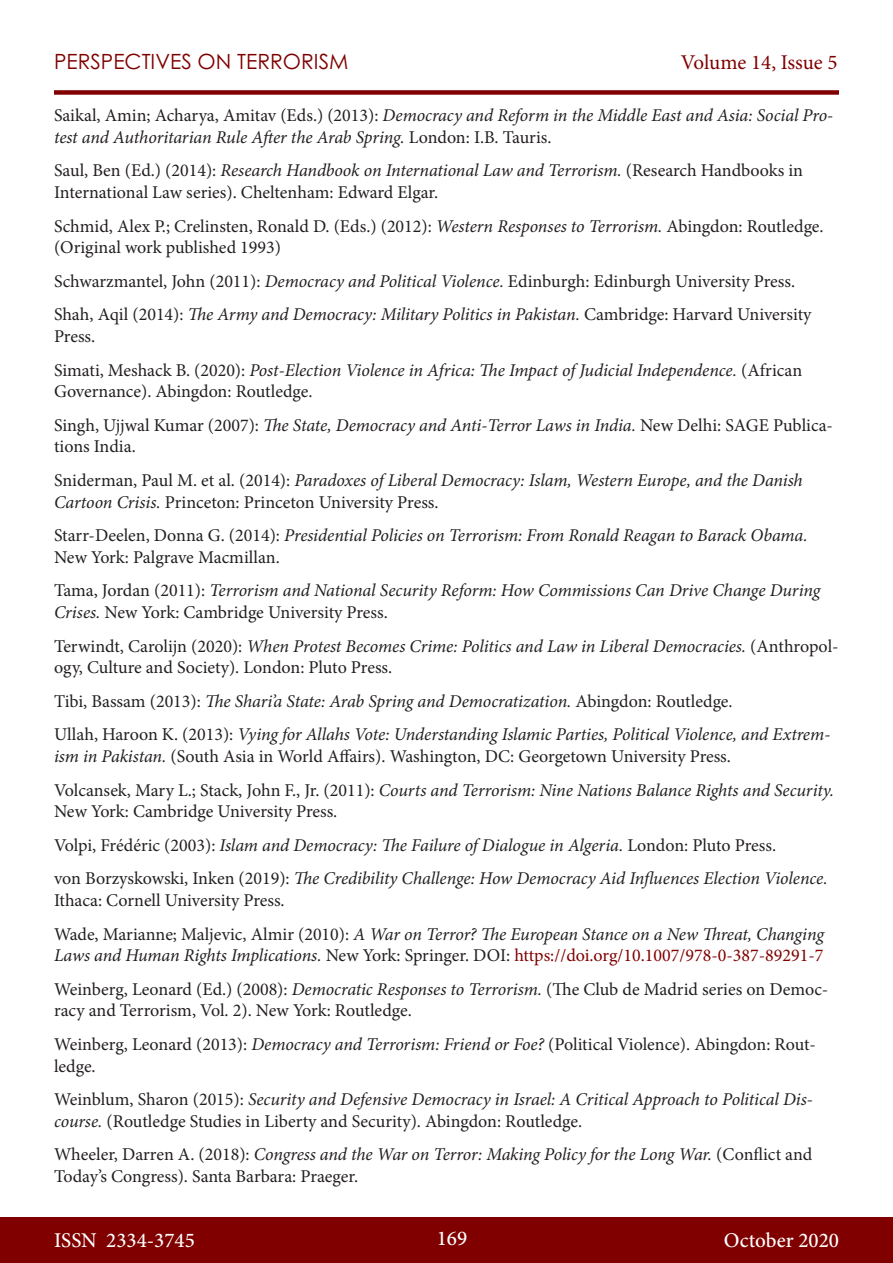
<style>
.page{position:relative;width:893px;height:1263px;background:#fff}
.page>*{position:absolute;margin:0;border:0;box-sizing:border-box;transform-origin:0 0}
.t1{font:500 21px "Minion Pro";color:#fff}
.t2{font:21px "Century Gothic Pro";color:#800000}
.t3{font:21px "Minion Pro";letter-spacing:-.005em;color:#800000}
.t4{font:18px/21.6px "Minion Pro";color:#231f20}
.t5{font:italic 18px/21.6px "Minion Pro";letter-spacing:-.01em;color:#231f20}
.s1{font-style:normal}
.s2{font-style:italic}
.s3{font-style:normal;color:#800000}
</style>
<div class="page">
<div style="left:0;top:1217px;width:893px;height:46px;background:#800000"></div>
<div style="left:54px;top:90px;width:785px;height:5px;background:#800000"></div>
<p class="t2" style="left:54px;top:49px;width:296px">PERSPECTIVES ON TERRORISM</p>
<p class="t3" style="left:681px;top:48px;width:158px">Volume 14, Issue 5</p>
<p class="t5" style="left:54px;top:105px;width:781px"><span class="s1">Saikal, Amin; Acharya, Amitav (Eds.) (2013):</span> Democracy and Reform in the Middle East and Asia: Social Pro&shy;test and Authoritarian Rule After the Arab Spring. <span class="s1">London: I.B. Tauris.</span></p>
<p class="t4" style="left:54px;top:160px;width:751px">Saul, Ben (Ed.) (2014): <span class="s2">Research Handbook on International Law and Terrorism.</span> (Research Handbooks in<br>International Law series). Cheltenham: Edward Elgar.</p>
<p class="t4" style="left:54px;top:215px;width:771px">Schmid, Alex P.; Crelinsten, Ronald D. (Eds.) (2012): <span class="s2">Western Responses to Terrorism.</span> Abingdon: Routledge. (Original work published 1993)</p>
<p class="t4" style="left:54px;top:270px;width:743px">Schwarzmantel, John (2011): <span class="s2">Democracy and Political Violence.</span> Edinburgh: Edinburgh University Press.</p>
<p class="t4" style="left:54px;top:304px;width:759px">Shah, Aqil (2014): <span class="s2">The Army and Democracy: Military Politics in Pakistan.</span> Cambridge: Harvard University<br>Press.</p>
<p class="t4" style="left:54px;top:359px;width:750px">Simati, Meshack B. (2020): <span class="s2">Post-Election Violence in Africa: The Impact of Judicial Independence.</span> (African<br>Governance). Abingdon: Routledge.</p>
<p class="t4" style="left:54px;top:414px;width:780px">Singh, Ujjwal Kumar (2007): <span class="s2">The State, Democracy and Anti-Terror Laws in India.</span> New Delhi: SAGE Publica&shy;tions India.</p>
<p class="t5" style="left:54px;top:469px;width:750px"><span class="s1">Sniderman, Paul M. et al. (2014):</span> Paradoxes of Liberal Democracy: Islam, Western Europe, and the Danish<br>Cartoon Crisis. <span class="s1">Princeton: Princeton University Press.</span></p>
<p class="t5" style="left:54px;top:525px;width:755px"><span class="s1">Starr-Deelen, Donna G. (2014):</span> Presidential Policies on Terrorism: From Ronald Reagan to Barack Obama.<br><span class="s1">New York: Palgrave Macmillan.</span></p>
<p class="t5" style="left:54px;top:580px;width:768px"><span class="s1">Tama, Jordan (2011):</span> Terrorism and National Security Reform: How Commissions Can Drive Change During<br>Crises. <span class="s1">New York: Cambridge University Press.</span></p>
<p class="t4" style="left:54px;top:635px;width:786px">Terwindt, Carolijn (2020): <span class="s2">When Protest Becomes Crime: Politics and Law in Liberal Democracies.</span> (Anthropol&shy;ogy, Culture and Society). London: Pluto Press.</p>
<p class="t5" style="left:54px;top:690px;width:680px"><span class="s1">Tibi, Bassam (2013):</span> The Shari’a State: Arab Spring and Democratization. <span class="s1">Abingdon: Routledge.</span></p>
<p class="t5" style="left:54px;top:724px;width:778px"><span class="s1">Ullah, Haroon K. (2013):</span> Vying for Allahs Vote: Understanding Islamic Parties, Political Violence, and Extrem&shy;ism in Pakistan. <span class="s1">(South Asia in World Affairs). Washington, DC: Georgetown University Press.</span></p>
<p class="t4" style="left:54px;top:779px;width:781px">Volcansek, Mary L.; Stack, John F., Jr. (2011): <span class="s2">Courts and Terrorism: Nine Nations Balance Rights and Security.<br></span>New York: Cambridge University Press.</p>
<p class="t5" style="left:54px;top:834px;width:724px"><span class="s1">Volpi, Frédéric (2003):</span> Islam and Democracy: The Failure of Dialogue in Algeria. <span class="s1">London: Pluto Press.</span></p>
<p class="t5" style="left:54px;top:868px;width:775px"><span class="s1">von Borzyskowski, Inken (2019):</span> The Credibility Challenge: How Democracy Aid Influences Election Violence.<br><span class="s1">Ithaca: Cornell University Press.</span></p>
<p class="t5" style="left:54px;top:923px;width:771px"><span class="s1">Wade, Marianne; Maljevic, Almir (2010):</span> A War on Terror? The European Stance on a New Threat, Changing<br>Laws and Human Rights Implications. <span class="s1">New York: Springer. DOI:</span> <span class="s3">https://doi.org/10.1007/978-0-387-89291-7</span></p>
<p class="t4" style="left:54px;top:978px;width:776px">Weinberg, Leonard (Ed.) (2008): <span class="s2">Democratic Responses to Terrorism.</span> (The Club de Madrid series on Democ&shy;racy and Terrorism, Vol. 2). New York: Routledge.</p>
<p class="t4" style="left:54px;top:1033px;width:763px">Weinberg, Leonard (2013): <span class="s2">Democracy and Terrorism: Friend or Foe?</span> (Political Violence). Abingdon: Rout&shy;ledge.</p>
<p class="t4" style="left:54px;top:1089px;width:760px">Weinblum, Sharon (2015): <span class="s2">Security and Defensive Democracy in Israel: A Critical Approach to Political Dis&shy;course.</span> (Routledge Studies in Liberty and Security). Abingdon: Routledge.</p>
<p class="t4" style="left:54px;top:1144px;width:760px">Wheeler, Darren A. (2018): <span class="s2">Congress and the War on Terror: Making Policy for the Long War.</span> (Conflict and<br>Today’s Congress). Santa Barbara: Praeger.</p>
<p class="t1" style="left:54px;top:1226px;width:142px">ISSN 2334-3745</p>
<p class="t1" style="left:437px;top:1224px;width:32px">169</p>
<p class="t1" style="left:724px;top:1226px;width:117px">October 2020</p>
</div>
